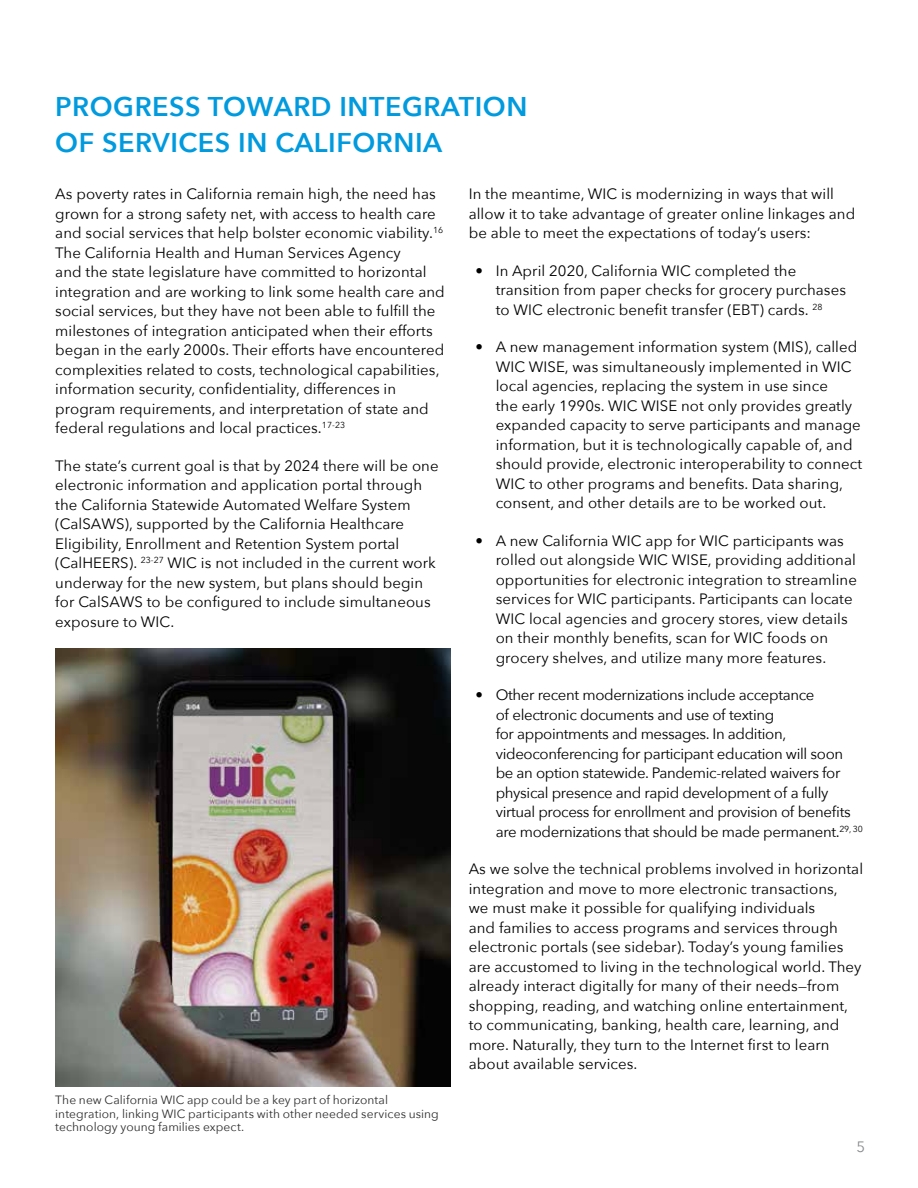
<style>
.page{position:relative;width:918px;height:1188px;background:#fff}
.page>*{position:absolute;margin:0;border:0;box-sizing:border-box;transform-origin:0 0}
.t1{font:600 27px/36px "Avenir Next";letter-spacing:.02em;color:#009ade}
.t2{font:15px/19.5px "Avenir Next";letter-spacing:.005em;color:#000}
.t3{font:15px/19.5px "Avenir Next";letter-spacing:-.02em;color:#000}
.t4{font:15px "Avenir Next";color:#87898b}
.t5{font:12px/13.5px "Avenir Next";letter-spacing:.005em;color:#2e2e2f}
</style>
<div class="page">
<img style="left:55px;top:648px;width:395px;height:438px">
<h1 class="t1" style="left:55px;top:87px;width:474px">PROGRESS TOWARD INTEGRATION<br>OF SERVICES IN CALIFORNIA</h1>
<p class="t2" style="left:55px;top:184px;width:391px">As poverty rates in California remain high, the need has grown for a strong safety net, with access to health care and social services that help bolster economic viability.<sup>16<br></sup>The California Health and Human Services Agency<br>and the state legislature have committed to horizontal integration and are working to link some health care and social services, but they have not been able to fulfill the milestones of integration anticipated when their efforts began in the early 2000s. Their efforts have encountered complexities related to costs, technological capabilities, information security, confidentiality, differences in program requirements, and interpretation of state and federal regulations and local practices.<sup>17-23</sup></p>
<p class="t2" style="left:55px;top:455px;width:385px">The state’s current goal is that by 2024 there will be one electronic information and application portal through the California Statewide Automated Welfare System (CalSAWS), supported by the California Healthcare Eligibility, Enrollment and Retention System portal (CalHEERS). <sup>23-27</sup> WIC is not included in the current work underway for the new system, but plans should begin for CalSAWS to be configured to include simultaneous exposure to WIC.</p>
<p class="t5" style="left:55px;top:1093px;width:385px">The new California WIC app could be a key part of horizontal integration, linking WIC participants with other needed services using technology young families expect.</p>
<p class="t2" style="left:469px;top:184px;width:388px">In the meantime, WIC is modernizing in ways that will allow it to take advantage of greater online linkages and be able to meet the expectations of today’s users:</p>
<p class="t2" style="left:496px;top:260px;width:352px;text-indent:-20px">• In April 2020, California WIC completed the transition from paper checks for grocery purchases to WIC electronic benefit transfer (EBT) cards. <sup>28</sup></p>
<p class="t2" style="left:496px;top:337px;width:368px;text-indent:-20px">• A new management information system (MIS), called WIC WISE, was simultaneously implemented in WIC local agencies, replacing the system in use since<br>the early 1990s. WIC WISE not only provides greatly expanded capacity to serve participants and manage information, but it is technologically capable of, and should provide, electronic interoperability to connect WIC to other programs and benefits. Data sharing, consent, and other details are to be worked out.</p>
<p class="t2" style="left:496px;top:530px;width:363px;text-indent:-20px">• A new California WIC app for WIC participants was rolled out alongside WIC WISE, providing additional opportunities for electronic integration to streamline services for WIC participants. Participants can locate WIC local agencies and grocery stores, view details on their monthly benefits, scan for WIC foods on grocery shelves, and utilize many more features.</p>
<p class="t3" style="left:496px;top:685px;width:369px;text-indent:-20px">• Other recent modernizations include acceptance<br>of electronic documents and use of texting<br>for appointments and messages. In addition, videoconferencing for participant education will soon be an option statewide. Pandemic-related waivers for physical presence and rapid development of a fully virtual process for enrollment and provision of benefits are modernizations that should be made permanent.<sup>29,</sup> <sup>30</sup></p>
<p class="t2" style="left:469px;top:859px;width:396px">As we solve the technical problems involved in horizontal integration and move to more electronic transactions,<br>we must make it possible for qualifying individuals<br>and families to access programs and services through electronic portals (see sidebar). Today’s young families are accustomed to living in the technological world. They already interact digitally for many of their needs—from shopping, reading, and watching online entertainment, to communicating, banking, health care, learning, and more. Naturally, they turn to the Internet first to learn about available services.</p>
<p class="t4" style="left:856px;top:1134px;width:10px">5</p>
</div>
